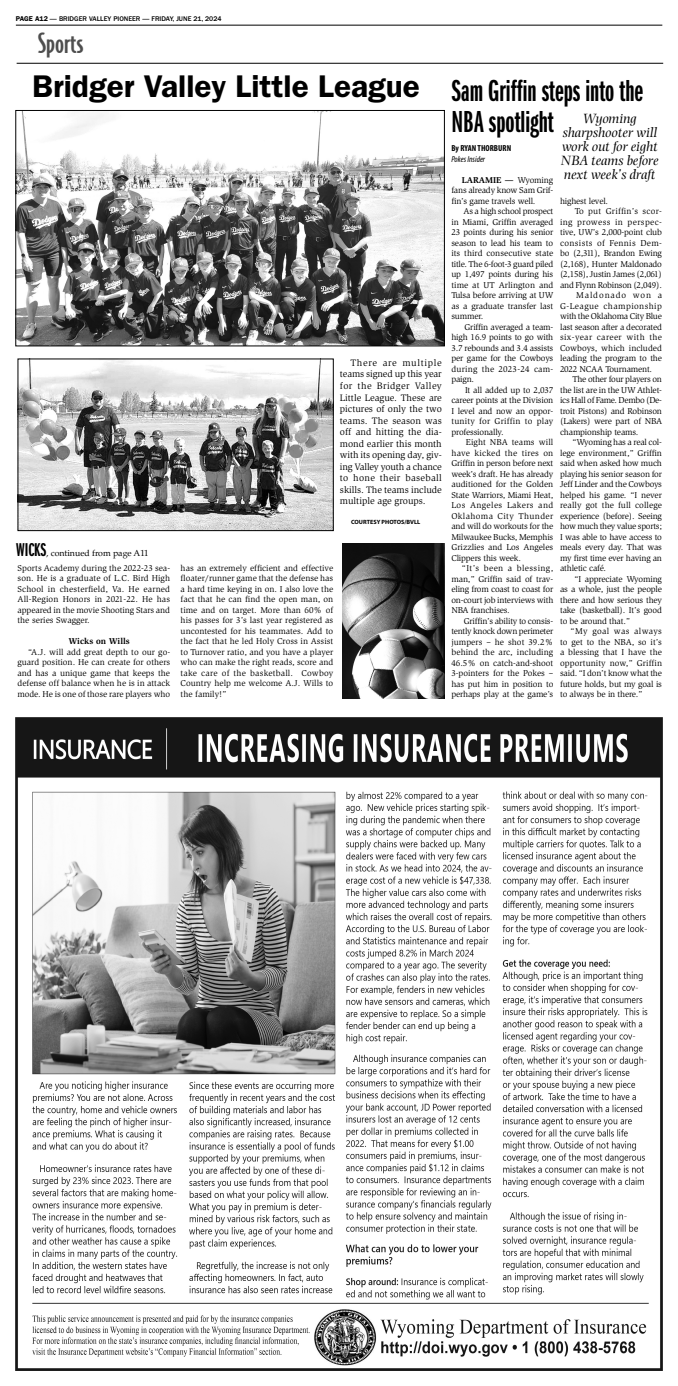
<style>
.page{position:relative;width:678px;height:1386px;background:#fff}
.page>*{position:absolute;margin:0;border:0;box-sizing:border-box;transform-origin:0 0}
.t1{font:31.5px/30.6px "ITC Franklin Gothic Std Dm X Cp";color:#000}
.t2{font:600 31.5px "ITC Franklin Gothic Std";color:#000}
.t3{font:500 26.25px "Bodega Sans";color:#4e4e4e}
.t4{font:italic 14px/14px "Photina";color:#000;text-align:center}
.t5{font:9.62px/11.5px "Slimbach Std";color:#000;text-align:justify}
.t6{font:8.75px/10.5px "Slimbach Std";letter-spacing:-.02em;color:#000;text-align:justify}
.t7{font:8.75px "Slimbach Std";letter-spacing:.04em;color:#000}
.t8{font:8.75px "Slimbach Std";letter-spacing:.01em;color:#000}
.t9{font:8.75px "Slimbach Std";color:#000}
.t10{font:8.75px "Palatino";color:#000}
.t11{font:8.75px "Slimbach Std";letter-spacing:.005em;color:#000}
.t12{font:8.75px "Slimbach Std";letter-spacing:.045em;color:#000}
.t13{font:8.75px "Slimbach Std";letter-spacing:.025em;color:#000}
.t14{font:700 condensed 8.75px "Myriad Pro";color:#000}
.t15{font:8.75px "Slimbach Std";letter-spacing:.1em;color:#000}
.t16{font:700 8.75px "Slimbach Std";color:#000}
.t17{font:italic condensed 8.75px "Myriad Pro";color:#000}
.t18{font:500 7px "ITC Franklin Gothic Std";color:#000}
.t19{font:700 6.12px "Myriad Pro";color:#000}
.s1{font-weight:600}
.s2{font-family:"ITC Franklin Gothic Std Dm X Cp";font-size:19.25px}
.s3{font-weight:700}
</style>
<div class="page">
<hr style="left:16px;top:25px;width:646px;height:1px;background:#000">
<hr style="left:17px;top:63px;width:645px;height:1px;background:#000">
<img style="left:18px;top:112px;width:424px;height:232px">
<div style="left:16px;top:110px;width:428px;height:236px;border:1px solid #000"></div>
<img style="left:20px;top:361px;width:311px;height:168px">
<div style="left:18px;top:359px;width:315px;height:172px;border:1px solid #000"></div>
<img style="left:342px;top:543px;width:102px;height:155px">
<img style="left:16px;top:717px;width:646px;height:653px">
<p class="t18" style="left:16px;top:15px;width:207px"><span class="s1">PAGE A12</span> — BRIDGER VALLEY PIONEER — FRIDAY, JUNE 21, 2024</p>
<h2 class="t3" style="left:38px;top:28px;width:47px">Sports</h2>
<h1 class="t2" style="left:32px;top:68px;width:389px">Bridger Valley Little League</h1>
<p class="t5" style="left:340px;top:357px;width:103px;text-indent:11px">There are multiple teams signed up this year for the Bridger Valley Little League. These are pictures of only the two teams. The season was off and hitting the dia&shy;mond earlier this month with its opening day, giv&shy;ing Valley youth a chance to hone their baseball skills. The teams include multiple age groups.</p>
<p class="t10" style="left:16px;top:546px;width:134px"><span class="s2">WICKS</span>, continued from page A11</p>
<p class="t6" style="left:17px;top:563px;width:154px">Sports Academy during the 2022-23 sea&shy;son. He is a graduate of L.C. Bird High School in chesterfield, Va. He earned All-Region Honors in 2021-22. He has appeared in the movie Shooting Stars and the series Swagger.</p>
<p class="t16" style="left:68px;top:636px;width:63px">Wicks on Wills</p>
<p class="t6" style="left:17px;top:647px;width:154px;text-indent:10px">“A.J. will add great depth to our go&shy;guard position. He can create for others and has a unique game that keeps the defense off balance when he is in attack mode. He is one of those rare players who</p>
<p class="t6" style="left:180px;top:563px;width:154px">has an extremely efficient and effective floater/runner game that the defense has a hard time keying in on. I also love the fact that he can find the open man, on time and on target. More than 60% of his passes for 3’s last year registered as uncontested for his teammates. Add to the fact that he led Holy Cross in Assist to Turnover ratio, and you have a player who can make the right reads, score and take care of the basketball. Cowboy Country help me welcome A.J. Wills to the family!”</p>
<p class="t19" style="left:351px;top:518px;width:71px">COURTESY PHOTOS/BVLL</p>
<h1 class="t1" style="left:451px;top:76px;width:193px">Sam Griffin steps into the<br>NBA spotlight</h1>
<h3 class="t4" style="left:560px;top:111px;width:99px">Wyoming sharpshooter will work out for eight<br>NBA teams before next week’s draft</h3>
<p class="t6" style="left:559px;top:196px;width:50px">highest level.</p>
<p class="t13" style="left:574px;top:206px;width:89px">To put Griffin’s scor-</p>
<p class="t7" style="left:559px;top:217px;width:103px">ing prowess in perspec-</p>
<p class="t6" style="left:559px;top:227px;width:103px">tive, UW’s 2,000-point club</p>
<p class="t7" style="left:559px;top:238px;width:103px">consists of Fennis Dem-</p>
<p class="t6" style="left:559px;top:248px;width:103px">bo (2,311), Brandon Ewing</p>
<p class="t6" style="left:559px;top:259px;width:103px">(2,168), Hunter Maldonado</p>
<p class="t6" style="left:559px;top:269px;width:103px">(2,158), Justin James (2,061)</p>
<p class="t6" style="left:559px;top:280px;width:103px">and Flynn Robinson (2,049).</p>
<p class="t15" style="left:576px;top:290px;width:87px">Maldonado won a</p>
<p class="t12" style="left:559px;top:301px;width:103px">G-League championship</p>
<p class="t6" style="left:559px;top:311px;width:103px">with the Oklahoma City Blue</p>
<p class="t6" style="left:559px;top:322px;width:103px">last season after a decorated</p>
<p class="t7" style="left:559px;top:332px;width:103px">six-year career with the</p>
<p class="t11" style="left:559px;top:343px;width:103px">Cowboys, which included</p>
<p class="t6" style="left:559px;top:353px;width:103px">leading the program to the</p>
<p class="t6" style="left:559px;top:364px;width:94px">2022 NCAA Tournament.</p>
<p class="t6" style="left:572px;top:374px;width:91px">The other four players on</p>
<p class="t6" style="left:559px;top:385px;width:103px">the list are in the UW Athlet-</p>
<p class="t6" style="left:559px;top:395px;width:103px">ics Hall of Fame. Dembo (De-</p>
<p class="t6" style="left:559px;top:406px;width:103px">troit Pistons) and Robinson</p>
<p class="t6" style="left:559px;top:416px;width:103px">(Lakers) were part of NBA</p>
<p class="t6" style="left:559px;top:427px;width:80px">championship teams.</p>
<p class="t6" style="left:572px;top:437px;width:91px">“Wyoming has a real col-</p>
<p class="t6" style="left:559px;top:448px;width:103px">lege environment,” Griffin</p>
<p class="t6" style="left:559px;top:458px;width:103px">said when asked how much</p>
<p class="t6" style="left:559px;top:469px;width:103px">playing his senior season for</p>
<p class="t6" style="left:559px;top:479px;width:103px">Jeff Linder and the Cowboys</p>
<p class="t6" style="left:559px;top:490px;width:103px">helped his game. “I never</p>
<p class="t8" style="left:559px;top:500px;width:103px">really got the full college</p>
<p class="t6" style="left:559px;top:511px;width:103px">experience (before). Seeing</p>
<p class="t6" style="left:559px;top:521px;width:103px">how much they value sports;</p>
<p class="t6" style="left:559px;top:532px;width:103px">I was able to have access to</p>
<p class="t6" style="left:559px;top:542px;width:103px">meals every day. That was</p>
<p class="t6" style="left:559px;top:553px;width:103px">my first time ever having an</p>
<p class="t6" style="left:559px;top:563px;width:47px">athletic café.</p>
<p class="t6" style="left:574px;top:574px;width:89px">“I appreciate Wyoming</p>
<p class="t6" style="left:559px;top:584px;width:103px">as a whole, just the people</p>
<p class="t6" style="left:559px;top:595px;width:103px">there and how serious they</p>
<p class="t6" style="left:559px;top:605px;width:103px">take (basketball). It’s good</p>
<p class="t6" style="left:559px;top:616px;width:71px">to be around that.”</p>
<p class="t7" style="left:570px;top:626px;width:93px">“My goal was always</p>
<p class="t9" style="left:559px;top:637px;width:103px">to get to the NBA, so it’s</p>
<p class="t9" style="left:559px;top:647px;width:103px">a blessing that I have the</p>
<p class="t8" style="left:559px;top:658px;width:103px">opportunity now,” Griffin</p>
<p class="t6" style="left:559px;top:668px;width:103px">said. “I don’t know what the</p>
<p class="t6" style="left:559px;top:679px;width:103px">future holds, but my goal is</p>
<p class="t6" style="left:559px;top:689px;width:84px">to always be in there.”</p>
<p class="t14" style="left:451px;top:143px;width:61px">By RYAN THORBURN</p>
<p class="t17" style="left:451px;top:154px;width:35px">Pokes Insider</p>
<p class="t6" style="left:451px;top:175px;width:103px;text-indent:10px"><span class="s3">LARAMIE —</span> Wyoming fans already know Sam Grif&shy;fin’s game travels well.</p>
<p class="t6" style="left:451px;top:206px;width:103px;text-indent:12px">As a high school prospect in Miami, Griffin averaged 23 points during his senior season to lead his team to its third consecutive state title. The 6-foot-3 guard piled up 1,497 points during his time at UT Arlington and Tulsa before arriving at UW as a graduate transfer last summer.</p>
<p class="t6" style="left:451px;top:322px;width:103px;text-indent:13px">Griffin averaged a team&shy;high 16.9 points to go with 3.7 rebounds and 3.4 assists per game for the Cowboys during the 2023-24 cam&shy;paign.</p>
<p class="t6" style="left:451px;top:385px;width:103px;text-indent:14px">It all added up to 2,037 career points at the Division I level and now an oppor&shy;tunity for Griffin to play professionally.</p>
<p class="t6" style="left:451px;top:437px;width:103px;text-indent:14px">Eight NBA teams will have kicked the tires on Griffin in person before next week’s draft. He has already auditioned for the Golden State Warriors, Miami Heat, Los Angeles Lakers and Oklahoma City Thunder and will do workouts for the Milwaukee Bucks, Memphis Grizzlies and Los Angeles Clippers this week.</p>
<p class="t6" style="left:451px;top:563px;width:103px;text-indent:10px">“It’s been a blessing, man,” Griffin said of trav&shy;eling from coast to coast for on-court job interviews with NBA franchises.</p>
<p class="t6" style="left:451px;top:616px;width:103px;text-indent:12px">Griffin’s ability to consis&shy;tently knock down perimeter jumpers – he shot 39.2% behind the arc, including 46.5% on catch-and-shoot 3-pointers for the Pokes – has put him in position to perhaps play at the game’s</p>
</div>
